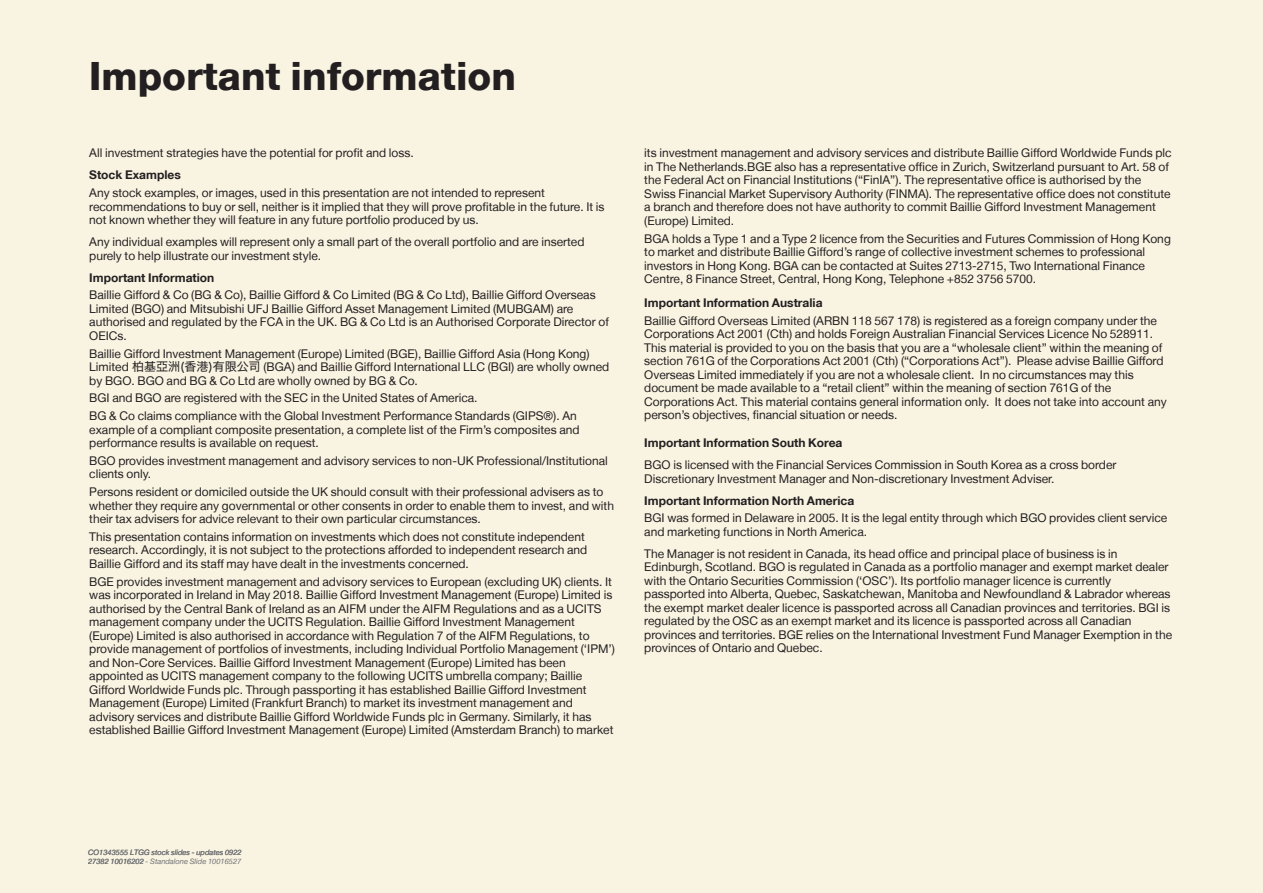
<style>
.page{position:relative;width:1263px;height:893px;background:#f9f4e2}
.page>*{position:absolute;margin:0;border:0;box-sizing:border-box;transform-origin:0 0}
.t1{font:800 39px "Helvetica Neue LT";color:#231f20}
.t2{font:12px/13.5px "Helvetica Neue LT";color:#231f20}
.t3{font:700 12px "Helvetica Neue LT";color:#231f20}
.t4{font:italic 7.5px/9px "Helvetica Neue LT";color:#6c6d70}
.s1{font-family:"Hiragino Sans W4"}
</style>
<div class="page">
<h1 class="t1" style="left:89px;top:52px;width:428px">Important information</h1>
<p class="t2" style="left:89px;top:146px;width:326px">All investment strategies have the potential for profit and loss.</p>
<p class="t3" style="left:89px;top:168px;width:93px">Stock Examples</p>
<p class="t2" style="left:89px;top:186px;width:517px">Any stock examples, or images, used in this presentation are not intended to represent recommendations to buy or sell, neither is it implied that they will prove profitable in the future. It is not known whether they will feature in any future portfolio produced by us.</p>
<p class="t2" style="left:89px;top:235px;width:497px">Any individual examples will represent only a small part of the overall portfolio and are inserted purely to help illustrate our investment style.</p>
<p class="t3" style="left:89px;top:270px;width:127px">Important Information</p>
<p class="t2" style="left:89px;top:288px;width:521px">Baillie Gifford &amp; Co (BG &amp; Co), Baillie Gifford &amp; Co Limited (BG &amp; Co Ltd), Baillie Gifford Overseas Limited (BGO) and Mitsubishi UFJ Baillie Gifford Asset Management Limited (MUBGAM) are authorised and regulated by the FCA in the UK. BG &amp; Co Ltd is an Authorised Corporate Director of OEICs.</p>
<p class="t2" style="left:89px;top:346px;width:521px">Baillie Gifford Investment Management (Europe) Limited (BGE), Baillie Gifford Asia (Hong Kong)<br>Limited <span class="s1">柏基亞洲(香港)有限公司</span> (BGA) and Baillie Gifford International LLC (BGI) are wholly owned by BGO. BGO and BG &amp; Co Ltd are wholly owned by BG &amp; Co.</p>
<p class="t2" style="left:89px;top:389px;width:489px;line-height:17.7px">BGI and BGO are registered with the SEC in the United States of America.<br>BG &amp; Co claims compliance with the Global Investment Performance Standards (GIPS®). An</p>
<p class="t2" style="left:89px;top:422px;width:492px">example of a compliant composite presentation, a complete list of the Firm’s composites and performance results is available on request.</p>
<p class="t2" style="left:89px;top:454px;width:520px">BGO provides investment management and advisory services to non-UK Professional/Institutional clients only.</p>
<p class="t2" style="left:89px;top:485px;width:526px">Persons resident or domiciled outside the UK should consult with their professional advisers as to whether they require any governmental or other consents in order to enable them to invest, and with their tax advisers for advice relevant to their own particular circumstances.</p>
<p class="t2" style="left:89px;top:530px;width:500px">This presentation contains information on investments which does not constitute independent research. Accordingly, it is not subject to the protections afforded to independent research and<br>Baillie Gifford and its staff may have dealt in the investments concerned.</p>
<p class="t2" style="left:89px;top:574px;width:527px">BGE provides investment management and advisory services to European (excluding UK) clients. It was incorporated in Ireland in May 2018. Baillie Gifford Investment Management (Europe) Limited is authorised by the Central Bank of Ireland as an AIFM under the AIFM Regulations and as a UCITS management company under the UCITS Regulation. Baillie Gifford Investment Management (Europe) Limited is also authorised in accordance with Regulation 7 of the AIFM Regulations, to provide management of portfolios of investments, including Individual Portfolio Management (‘IPM’) and Non-Core Services. Baillie Gifford Investment Management (Europe) Limited has been appointed as UCITS management company to the following UCITS umbrella company; Baillie Gifford Worldwide Funds plc. Through passporting it has established Baillie Gifford Investment Management (Europe) Limited (Frankfurt Branch) to market its investment management and advisory services and distribute Baillie Gifford Worldwide Funds plc in Germany. Similarly, it has established Baillie Gifford Investment Management (Europe) Limited (Amsterdam Branch) to market</p>
<p class="t2" style="left:644px;top:146px;width:529px">its investment management and advisory services and distribute Baillie Gifford Worldwide Funds plc in The Netherlands.BGE also has a representative office in Zurich, Switzerland pursuant to Art. 58 of the Federal Act on Financial Institutions (“FinIA”). The representative office is authorised by the Swiss Financial Market Supervisory Authority (FINMA). The representative office does not constitute a branch and therefore does not have authority to commit Baillie Gifford Investment Management (Europe) Limited.</p>
<p class="t2" style="left:644px;top:231px;width:528px">BGA holds a Type 1 and a Type 2 licence from the Securities and Futures Commission of Hong Kong to market and distribute Baillie Gifford’s range of collective investment schemes to professional investors in Hong Kong. BGA can be contacted at Suites 2713-2715, Two International Finance Centre, 8 Finance Street, Central, Hong Kong, Telephone +852 3756 5700.</p>
<p class="t3" style="left:644px;top:295px;width:180px">Important Information Australia</p>
<p class="t2" style="left:644px;top:313px;width:524px">Baillie Gifford Overseas Limited (ARBN 118 567 178) is registered as a foreign company under the Corporations Act 2001 (Cth) and holds Foreign Australian Financial Services Licence No 528911.<br>This material is provided to you on the basis that you are a “wholesale client” within the meaning of section 761G of the Corporations Act 2001 (Cth) (“Corporations Act”). Please advise Baillie Gifford Overseas Limited immediately if you are not a wholesale client. In no circumstances may this document be made available to a “retail client” within the meaning of section 761G of the Corporations Act. This material contains general information only. It does not take into account any person’s objectives, financial situation or needs.</p>
<p class="t3" style="left:644px;top:435px;width:200px">Important Information South Korea</p>
<p class="t2" style="left:644px;top:458px;width:474px">BGO is licensed with the Financial Services Commission in South Korea as a cross border<br>Discretionary Investment Manager and Non-discretionary Investment Adviser.</p>
<p class="t3" style="left:644px;top:493px;width:212px">Important Information North America</p>
<p class="t2" style="left:644px;top:511px;width:524px">BGI was formed in Delaware in 2005. It is the legal entity through which BGO provides client service and marketing functions in North America.</p>
<p class="t2" style="left:644px;top:547px;width:529px">The Manager is not resident in Canada, its head office and principal place of business is in Edinburgh, Scotland. BGO is regulated in Canada as a portfolio manager and exempt market dealer with the Ontario Securities Commission (‘OSC’). Its portfolio manager licence is currently passported into Alberta, Quebec, Saskatchewan, Manitoba and Newfoundland &amp; Labrador whereas the exempt market dealer licence is passported across all Canadian provinces and territories. BGI is regulated by the OSC as an exempt market and its licence is passported across all Canadian provinces and territories. BGE relies on the International Investment Fund Manager Exemption in the provinces of Ontario and Quebec.</p>
<p class="t4" style="left:88px;top:848px;width:155px">CO1343555 LTGG stock slides - updates 0922<br>27382 10016202 - Standalone Slide 10016527</p>
</div>
